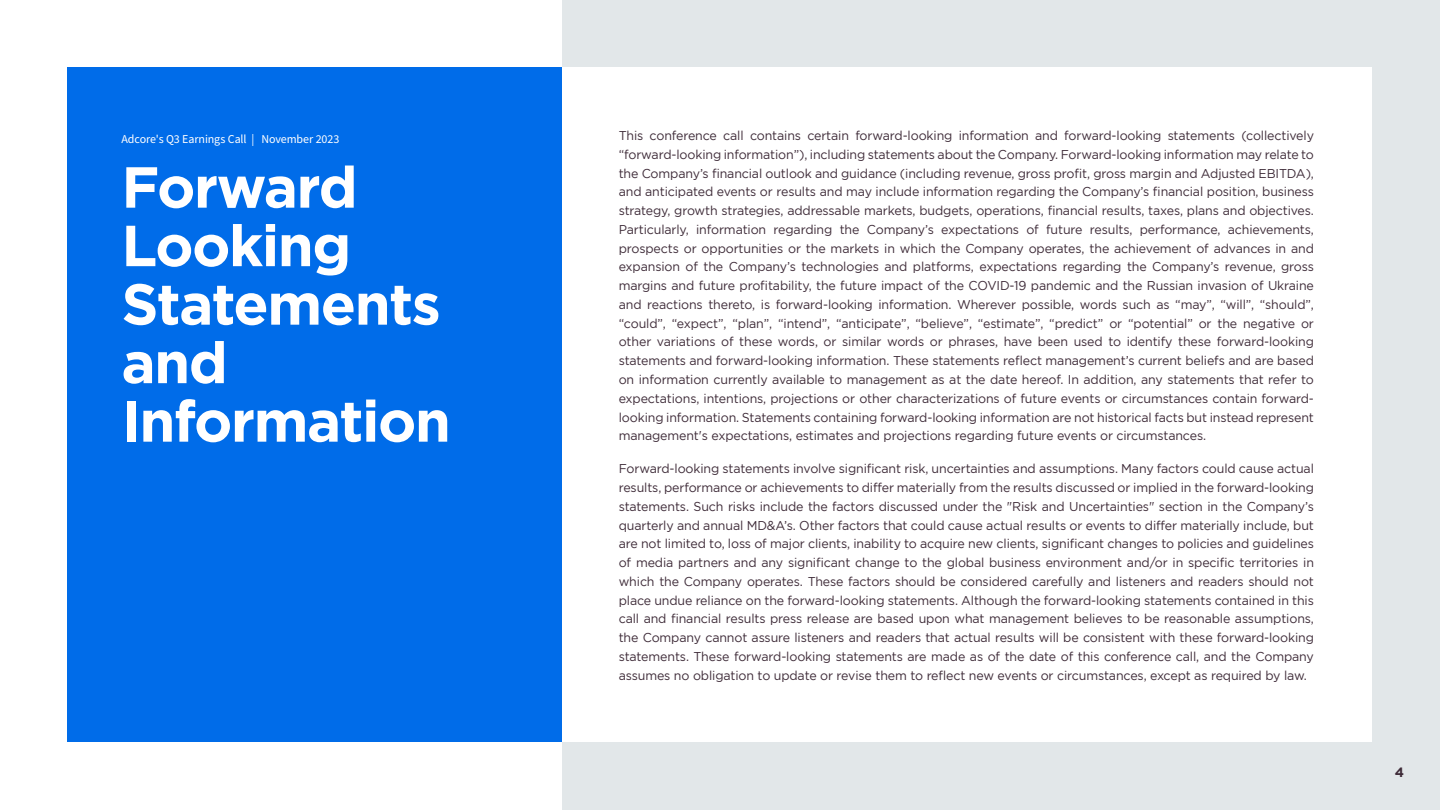
<style>
.page{position:relative;width:1440px;height:810px;background:#fff}
.page>*{position:absolute;margin:0;border:0;box-sizing:border-box;transform-origin:0 0}
.t1{font:700 57.75px/58.5px "Homepage Baukasten";letter-spacing:-.025em;color:#fff}
.t2{font:700 13.5px "Homepage Baukasten";color:#3e2b38}
.t3{font:12.75px/18.8px "Homepage Baukasten";letter-spacing:-.01em;color:#3e2b38;text-align:justify}
.t4{font:12px "Source Sans Pro";letter-spacing:-.01em;color:#fff}
</style>
<div class="page">
<div style="left:68px;top:68px;width:494px;height:674px;background:#006ce9"></div>
<div style="left:562px;top:0;width:878px;height:810px;background:#e2e7e9"></div>
<div style="left:562px;top:68px;width:810px;height:674px;background:#fff"></div>
<p class="t4" style="left:122px;top:131px;width:220px">Adcore's Q3 Earnings Call | November 2023</p>
<h1 class="t1" style="left:122px;top:157px;width:331px">Forward<br>Looking<br>Statements and<br>Information</h1>
<p class="t3" style="left:619px;top:126px;width:697px">This conference call contains certain forward-looking information and forward-looking statements (collectively “forward-looking information”), including statements about the Company. Forward-looking information may relate to the Company’s financial outlook and guidance (including revenue, gross profit, gross margin and Adjusted EBITDA), and anticipated events or results and may include information regarding the Company’s financial position, business strategy, growth strategies, addressable markets, budgets, operations, financial results, taxes, plans and objectives.<br>Particularly, information regarding the Company’s expectations of future results, performance, achievements, prospects or opportunities or the markets in which the Company operates, the achievement of advances in and expansion of the Company’s technologies and platforms, expectations regarding the Company’s revenue, gross margins and future profitability, the future impact of the COVID-19 pandemic and the Russian invasion of Ukraine and reactions thereto, is forward-looking information. Wherever possible, words such as “may”, “will”, “should”, “could”, “expect”, “plan”, “intend”, “anticipate”, “believe”, “estimate”, “predict” or “potential” or the negative or other variations of these words, or similar words or phrases, have been used to identify these forward-looking statements and forward-looking information. These statements reflect management’s current beliefs and are based on information currently available to management as at the date hereof. In addition, any statements that refer to expectations, intentions, projections or other characterizations of future events or circumstances contain forward&shy;looking information. Statements containing forward-looking information are not historical facts but instead represent management's expectations, estimates and projections regarding future events or circumstances.</p>
<p class="t3" style="left:619px;top:459px;width:697px">Forward-looking statements involve significant risk, uncertainties and assumptions. Many factors could cause actual results, performance or achievements to differ materially from the results discussed or implied in the forward-looking statements. Such risks include the factors discussed under the "Risk and Uncertainties" section in the Company’s quarterly and annual MD&amp;A’s. Other factors that could cause actual results or events to differ materially include, but are not limited to, loss of major clients, inability to acquire new clients, significant changes to policies and guidelines of media partners and any significant change to the global business environment and/or in specific territories in which the Company operates. These factors should be considered carefully and listeners and readers should not place undue reliance on the forward-looking statements. Although the forward-looking statements contained in this call and financial results press release are based upon what management believes to be reasonable assumptions, the Company cannot assure listeners and readers that actual results will be consistent with these forward-looking statements. These forward-looking statements are made as of the date of this conference call, and the Company assumes no obligation to update or revise them to reflect new events or circumstances, except as required by law.</p>
<p class="t2" style="left:1395px;top:765px;width:11px">4</p>
</div>
